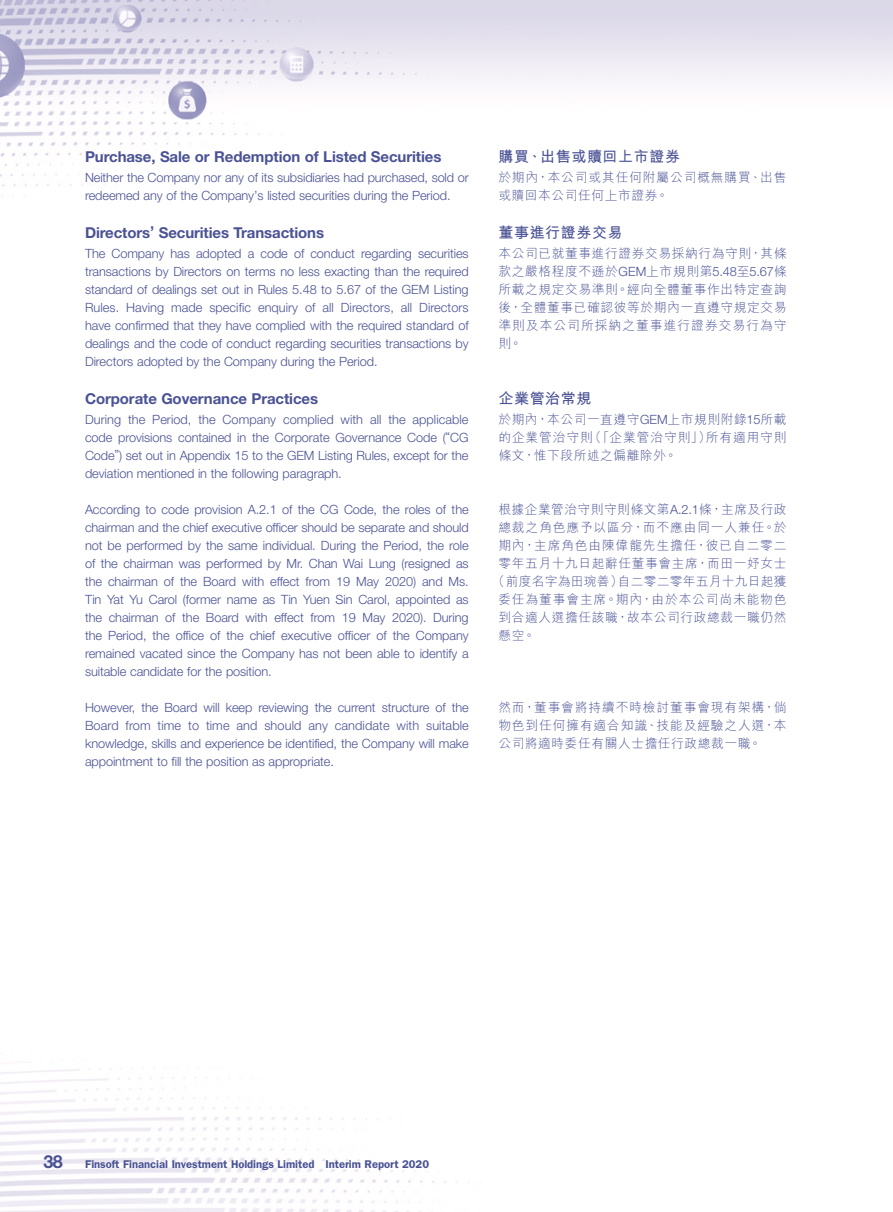
<style>
.page{position:relative;width:893px;height:1212px;background:#fff}
.page>*{position:absolute;margin:0;border:0;box-sizing:border-box;transform-origin:0 0}
.Heading_2{font:700 15px "Helvetica Neue LT Std";letter-spacing:-.005em;color:#4a5294}
.C_Heading_2{font:700 15px "M Hei HK";letter-spacing:.045em;color:#4a5294}
.Body_Text{font:300 12.75px/18px "Helvetica Neue LT Std";letter-spacing:-.005em;color:#4a5294;text-align:justify}
.Body_Text-2{font:300 12.75px/18px "M Hei HK";letter-spacing:.045em;color:#4a5294;text-align:justify}
.Body_Text-3{font:300 12.75px/18px "M Hei HK";letter-spacing:.065em;color:#4a5294}
.Body_Text-4{font:300 12.75px "M Hei HK";letter-spacing:.02em;color:#4a5294}
.t1{font:600 11.25px "ITC Franklin Gothic Std";letter-spacing:-.005em;color:#4a5294}
.s1{font-family:"Helvetica Neue LT Std"}
.s2{font-family:"Helvetica Neue LT Std";font-weight:700;font-size:18px}
</style>
<div class="page">
<img style="left:0;top:0;width:893px;height:1212px">
<p class="Heading_2" style="left:85px;top:148px;width:358px">Purchase, Sale or Redemption of Listed Securities</p>
<p class="Body_Text" style="left:85px;top:169px;width:385px">Neither the Company nor any of its subsidiaries had purchased, sold or redeemed any of the Company’s listed securities during the Period.</p>
<p class="Heading_2" style="left:85px;top:223px;width:240px">Directors’ Securities Transactions</p>
<p class="Body_Text" style="left:85px;top:244px;width:385px">The Company has adopted a code of conduct regarding securities transactions by Directors on terms no less exacting than the required standard of dealings set out in Rules 5.48 to 5.67 of the GEM Listing Rules. Having made specific enquiry of all Directors, all Directors have confirmed that they have complied with the required standard of dealings and the code of conduct regarding securities transactions by Directors adopted by the Company during the Period.</p>
<p class="Heading_2" style="left:85px;top:389px;width:235px">Corporate Governance Practices</p>
<p class="Body_Text" style="left:85px;top:410px;width:385px">During the Period, the Company complied with all the applicable code provisions contained in the Corporate Governance Code (“CG Code”) set out in Appendix 15 to the GEM Listing Rules, except for the deviation mentioned in the following paragraph.</p>
<p class="Body_Text" style="left:85px;top:500px;width:385px">According to code provision A.2.1 of the CG Code, the roles of the chairman and the chief executive officer should be separate and should not be performed by the same individual. During the Period, the role of the chairman was performed by Mr. Chan Wai Lung (resigned as the chairman of the Board with effect from 19 May 2020) and Ms.<br>Tin Yat Yu Carol (former name as Tin Yuen Sin Carol, appointed as the chairman of the Board with effect from 19 May 2020). During the Period, the office of the chief executive officer of the Company remained vacated since the Company has not been able to identify a suitable candidate for the position.</p>
<p class="Body_Text" style="left:85px;top:698px;width:385px">However, the Board will keep reviewing the current structure of the Board from time to time and should any candidate with suitable knowledge, skills and experience be identified, the Company will make appointment to fill the position as appropriate.</p>
<p class="C_Heading_2" style="left:498px;top:146px;width:183px">購買、出售或贖回上市證券</p>
<p class="Body_Text-3" style="left:498px;top:168px;width:290px">於期內，本公司或其任何附屬公司概無購買、出售或贖回本公司任何上市證券。</p>
<p class="C_Heading_2" style="left:498px;top:221px;width:126px">董事進行證券交易</p>
<p class="Body_Text-2" style="left:498px;top:244px;width:290px">本公司已就董事進行證券交易採納行為守則，其條款之嚴格程度不遜於<span class="s1">GEM</span>上市規則第<span class="s1">5.48</span>至<span class="s1">5.67</span>條所載之規定交易準則。經向全體董事作出特定查詢後，全體董事已確認彼等於期內一直遵守規定交易準則及本公司所採納之董事進行證券交易行為守則。</p>
<p class="C_Heading_2" style="left:498px;top:387px;width:95px">企業管治常規</p>
<p class="Body_Text-2" style="left:498px;top:410px;width:290px">於期內，本公司一直遵守<span class="s1">GEM</span>上市規則附錄<span class="s1">15</span>所載的企業管治守則（「企業管治守則」）所有適用守則條文，惟下段所述之偏離除外。</p>
<p class="Body_Text-2" style="left:498px;top:500px;width:290px">根據企業管治守則守則條文第<span class="s1">A.2.1</span>條，主席及行政</p>
<p class="Body_Text-3" style="left:498px;top:518px;width:290px">總裁之角色應予以區分，而不應由同一人兼任。於</p>
<p class="Body_Text-3" style="left:498px;top:536px;width:290px">期內，主席角色由陳偉龍先生擔任，彼已自二零二</p>
<p class="Body_Text-2" style="left:498px;top:554px;width:290px">零年五月十九日起辭任董事會主席，而田一妤女士</p>
<p class="Body_Text-4" style="left:492px;top:574px;width:296px">（前度名字為田琬善）自二零二零年五月十九日起獲</p>
<p class="Body_Text-3" style="left:498px;top:590px;width:290px">委任為董事會主席。期內，由於本公司尚未能物色</p>
<p class="Body_Text-2" style="left:498px;top:608px;width:290px">到合適人選擔任該職，故本公司行政總裁一職仍然</p>
<p class="Body_Text-2" style="left:498px;top:626px;width:39px">懸空。</p>
<p class="Body_Text-2" style="left:498px;top:698px;width:290px">然而，董事會將持續不時檢討董事會現有架構，倘物色到任何擁有適合知識、技能及經驗之人選，本公司將適時委任有關人士擔任行政總裁一職。</p>
<p class="t1" style="left:43px;top:1158px;width:387px"><span class="s2">38</span> Finsoft Financial Investment Holdings Limited Interim Report 2020</p>
</div>
